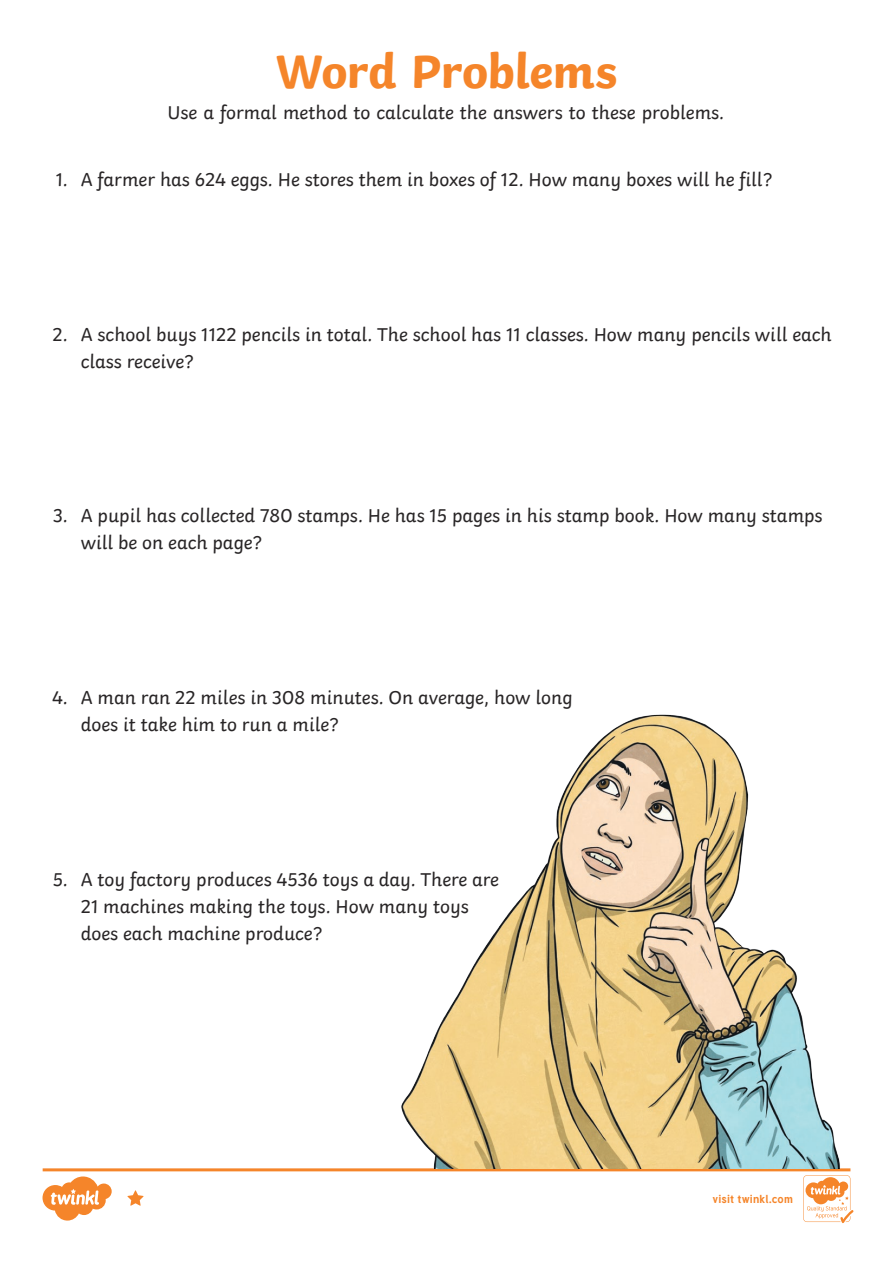
<style>
.page{position:relative;width:893px;height:1263px;background:#fff}
.page>*{position:absolute;margin:0;border:0;box-sizing:border-box;transform-origin:0 0}
.Heading_1{font:700 49.5px "Twinkl";letter-spacing:-.01em;color:#f5852a}
.KS2_Body_Copy{font:19.5px/27px "Twinkl";color:#282526}
.t1{font:700 11.4px "Tuffy";letter-spacing:.015em;color:#f5852a}
</style>
<div class="page">
<svg style="left:43px;top:1168px;width:810px;height:55px"></svg>
<img style="left:401px;top:714px;width:439px;height:454px">
<p class="Heading_1" style="left:276px;top:31px;width:343px">Word Problems</p>
<p class="KS2_Body_Copy" style="left:168px;top:98px;width:558px">Use a formal method to calculate the answers to these problems.</p>
<p class="KS2_Body_Copy" style="left:56px;top:164px;width:718px">1. A farmer has 624 eggs. He stores them in boxes of 12. How many boxes will he fill?</p>
<p class="KS2_Body_Copy" style="left:81px;top:319px;width:753px;text-indent:-28px">2. A school buys 1122 pencils in total. The school has 11 classes. How many pencils will each class receive?</p>
<p class="KS2_Body_Copy" style="left:81px;top:501px;width:743px;text-indent:-27px">3. A pupil has collected 780 stamps. He has 15 pages in his stamp book. How many stamps will be on each page?</p>
<p class="KS2_Body_Copy" style="left:81px;top:682px;width:494px;text-indent:-28px">4. A man ran 22 miles in 308 minutes. On average, how long does it take him to run a mile?</p>
<p class="KS2_Body_Copy" style="left:81px;top:864px;width:420px;text-indent:-28px">5. A toy factory produces 4536 toys a day. There are<br>21 machines making the toys. How many toys does each machine produce?</p>
<p class="t1" style="left:712px;top:1190px;width:82px">visit twinkl.com</p>
</div>
